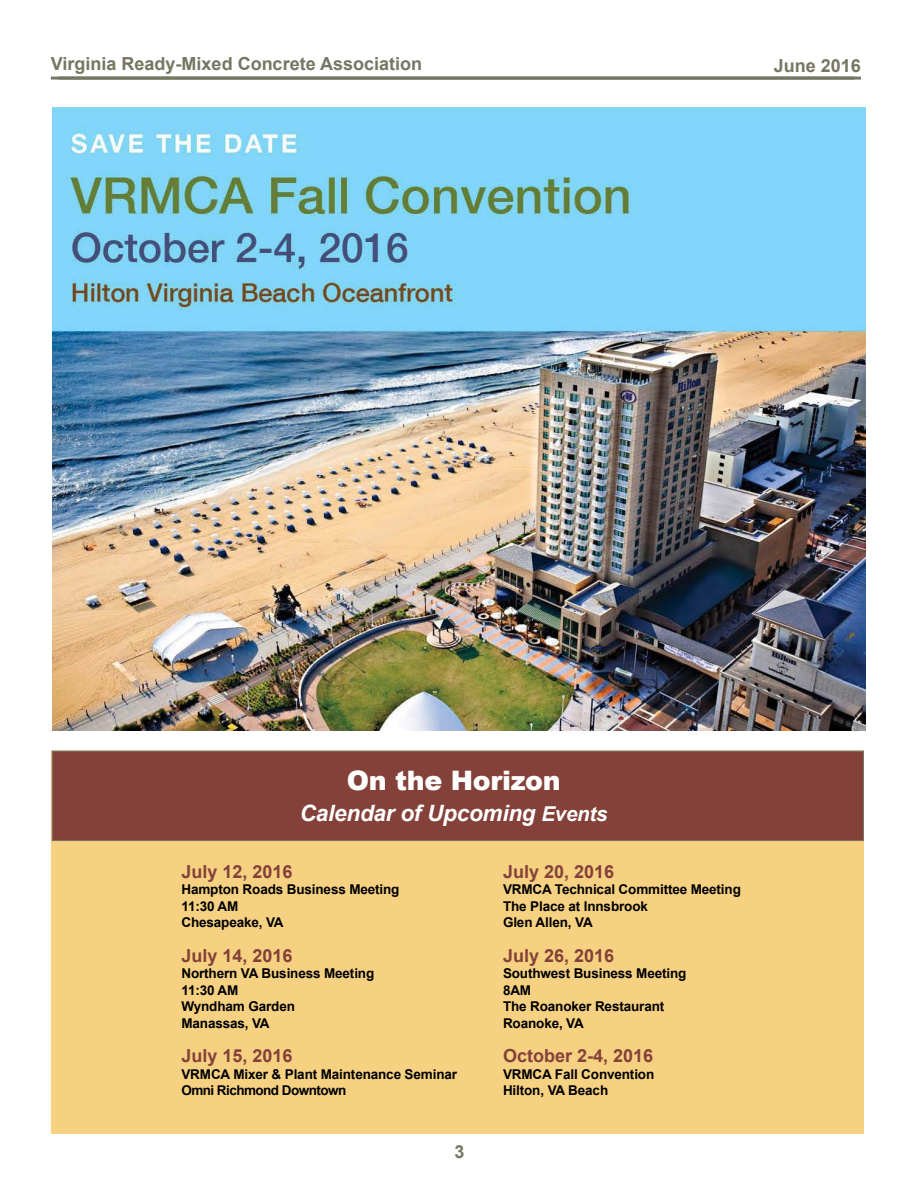
<style>
.page{position:relative;width:918px;height:1188px;background:#fff}
.page>*{position:absolute;margin:0;border:0;box-sizing:border-box;transform-origin:0 0}
.t1{font:900 26.85px "Arial";letter-spacing:-.01em;color:#fff}
.t2{font:italic 700 22.5px "Arial";letter-spacing:-.01em;color:#fff}
.t3{font:700 18px "Arial";color:#844139}
.t4{font:700 18px "Arial";color:#767662}
.t5{font:700 13.5px/16.5px "Arial";letter-spacing:-.01em;color:#000}
.s1{font-size:20.4px}
</style>
<div class="page">
<hr style="left:59px;top:77px;width:795px;height:3px;background:#767662">
<div style="left:51px;top:751px;width:813px;height:383px;background:#f6d181"></div>
<div style="left:52px;top:751px;width:812px;height:90px;background:#844139;border:1px solid #767662"></div>
<img style="left:53px;top:108px;width:812px;height:622px">
<h3 class="t4" style="left:51px;top:52px;width:373px">Virginia Ready-Mixed Concrete Association</h3>
<h3 class="t4" style="left:774px;top:53px;width:89px">June 2016</h3>
<h1 class="t1" style="left:347px;top:761px;width:215px">On the Horizon</h1>
<h2 class="t2" style="left:300px;top:798px;width:309px">Calendar of Upcoming <span class="s1">Events</span></h2>
<h3 class="t3" style="left:181px;top:860px;width:113px">July 12, 2016</h3>
<p class="t5" style="left:181px;top:882px;width:220px">Hampton Roads Business Meeting<br>11:30 AM<br>Chesapeake, VA</p>
<h3 class="t3" style="left:181px;top:944px;width:113px">July 14, 2016</h3>
<p class="t5" style="left:181px;top:966px;width:194px">Northern VA Business Meeting<br>11:30 AM<br>Wyndham Garden<br>Manassas, VA</p>
<h3 class="t3" style="left:181px;top:1044px;width:113px">July 15, 2016</h3>
<p class="t5" style="left:181px;top:1066px;width:277px">VRMCA Mixer &amp; Plant Maintenance Seminar<br>Omni Richmond Downtown</p>
<h3 class="t4" style="left:454px;top:1139px;width:12px">3</h3>
<h3 class="t3" style="left:503px;top:860px;width:113px">July 20, 2016</h3>
<p class="t5" style="left:503px;top:882px;width:239px">VRMCA Technical Committee Meeting<br>The Place at Innsbrook<br>Glen Allen, VA</p>
<h3 class="t3" style="left:503px;top:944px;width:113px">July 26, 2016</h3>
<p class="t5" style="left:503px;top:966px;width:185px">Southwest Business Meeting<br>8AM<br>The Roanoker Restaurant<br>Roanoke, VA</p>
<h3 class="t3" style="left:503px;top:1044px;width:152px">October 2-4, 2016</h3>
<p class="t5" style="left:503px;top:1066px;width:153px">VRMCA Fall Convention<br>Hilton, VA Beach</p>
</div>
